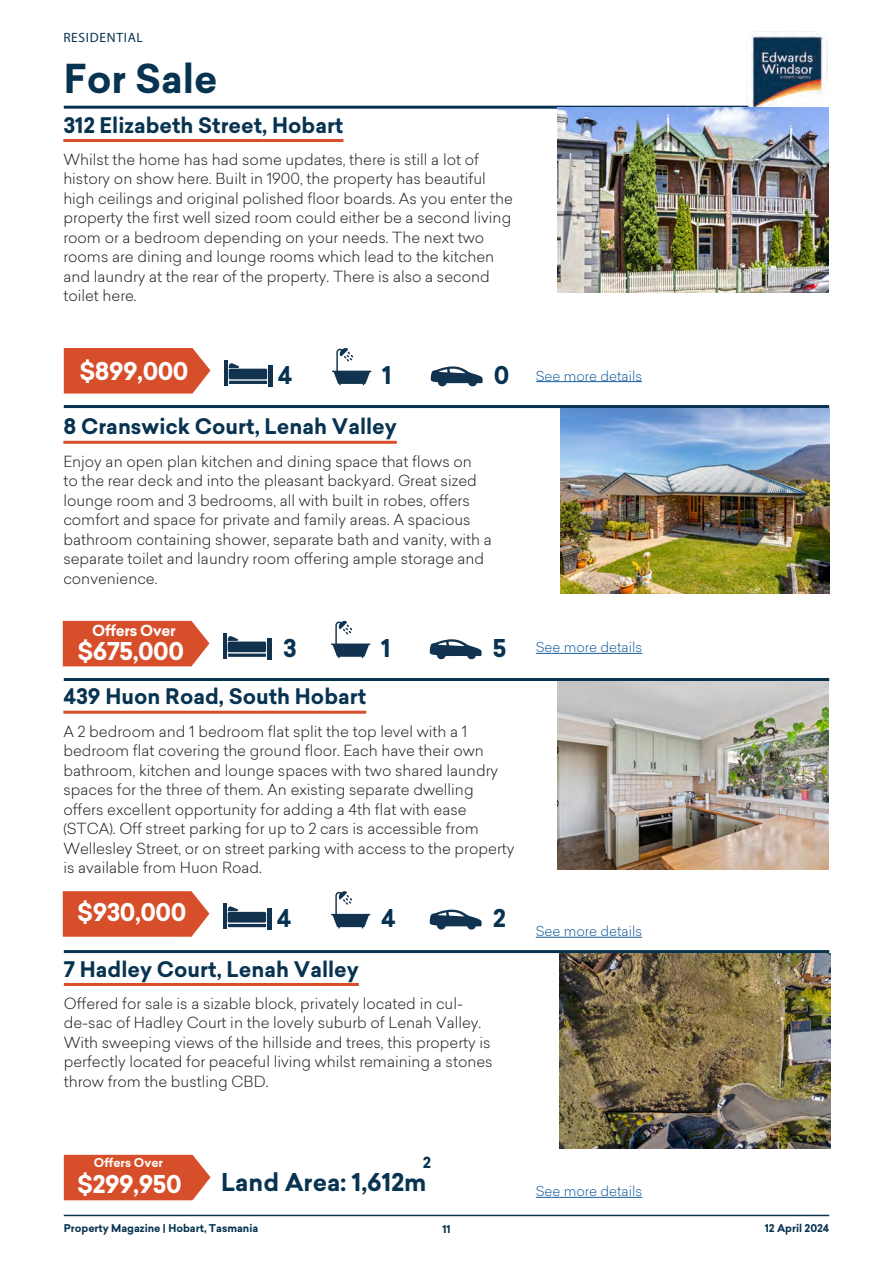
<style>
.page{position:relative;width:893px;height:1263px;background:#fff}
.page>*{position:absolute;margin:0;border:0;box-sizing:border-box;transform-origin:0 0}
.heading_1{font:700 39px "Sailec";color:#073351}
.feature_number{font:700 24px "Sailec";color:#073351}
.price{font:700 24px "Sailec";letter-spacing:-.02em;color:#fff}
.feature_number-2{font:700 24px "Sailec";letter-spacing:-.02em;color:#fff}
.subheading_1{font:700 21px "Sailec";color:#073351}
.body_text{font:300 15px/19.5px "Sailec";color:#231f20}
.price-2{font:700 15px "Sailec";letter-spacing:-.02em;color:#fff}
.feature_number-3{font:700 15px "Sailec";color:#073351}
.body_text-2{font:300 13.5px "Sailec";color:#175d9e}
.PROPERTY_TYPE{font:13.5px "Myriad Pro";letter-spacing:.05em;color:#073351}
.t1{font:700 12px "Sailec";color:#fff}
.t2{font:700 10.5px "Sailec";color:#073351}
</style>
<div class="page">
<hr style="left:64px;top:1215px;width:765px;height:1px;background:#073351">
<img style="left:746px;top:31px;width:82px;height:77px">
<hr style="left:64px;top:106px;width:684px;height:3px;background:#073351">
<hr style="left:63px;top:139px;width:280px;height:3px;background:#d74f2a">
<hr style="left:63px;top:441px;width:334px;height:3px;background:#d74f2a">
<hr style="left:63px;top:711px;width:303px;height:3px;background:#d74f2a">
<hr style="left:64px;top:983px;width:295px;height:3px;background:#d74f2a">
<hr style="left:64px;top:405px;width:765px;height:3px;background:#073351">
<hr style="left:64px;top:678px;width:765px;height:3px;background:#073351">
<hr style="left:64px;top:950px;width:765px;height:3px;background:#073351">
<svg style="left:332px;top:348px;width:40px;height:37px"></svg>
<svg style="left:331px;top:621px;width:40px;height:37px"></svg>
<svg style="left:331px;top:891px;width:40px;height:37px"></svg>
<svg style="left:431px;top:366px;width:52px;height:21px"></svg>
<svg style="left:430px;top:639px;width:52px;height:20px"></svg>
<svg style="left:430px;top:909px;width:52px;height:21px"></svg>
<hr style="left:225px;top:360px;width:3px;height:26px;background:#12334f">
<div style="left:268px;top:365px;width:5px;height:21px;background:#12334f"></div>
<svg style="left:229px;top:363px;width:38px;height:21px"></svg>
<hr style="left:224px;top:633px;width:3px;height:26px;background:#12334f">
<hr style="left:267px;top:638px;width:4px;height:21px;background:#12334f">
<svg style="left:228px;top:636px;width:38px;height:21px"></svg>
<hr style="left:224px;top:903px;width:3px;height:26px;background:#12334f">
<hr style="left:267px;top:908px;width:4px;height:21px;background:#12334f">
<svg style="left:228px;top:906px;width:38px;height:21px"></svg>
<div style="left:64px;top:348px;width:146px;height:45px;background:#d74f2a"></div>
<div style="left:64px;top:1155px;width:147px;height:45px;background:#d74f2a"></div>
<div style="left:63px;top:621px;width:146px;height:45px;background:#d74f2a"></div>
<svg style="left:63px;top:891px;width:146px;height:46px;background:#d95a38"></svg>
<hr style="left:536px;top:653px;width:106px;height:1px;background:#175d9e">
<hr style="left:536px;top:381px;width:106px;height:1px;background:#175d9e">
<hr style="left:536px;top:937px;width:106px;height:1px;background:#175d9e">
<hr style="left:536px;top:1197px;width:106px;height:1px;background:#175d9e">
<img style="left:557px;top:681px;width:271px;height:188px">
<img style="left:557px;top:108px;width:271px;height:185px">
<img style="left:561px;top:408px;width:268px;height:185px">
<img style="left:559px;top:953px;width:271px;height:195px">
<p class="PROPERTY_TYPE" style="left:63px;top:29px;width:81px">RESIDENTIAL</p>
<p class="heading_1" style="left:64px;top:51px;width:155px">For Sale</p>
<p class="subheading_1" style="left:63px;top:110px;width:282px">312 Elizabeth Street, Hobart</p>
<p class="body_text" style="left:63px;top:149px;width:451px">Whilst the home has had some updates, there is still a lot of history on show here. Built in 1900, the property has beautiful high ceilings and original polished floor boards. As you enter the property the first well sized room could either be a second living room or a bedroom depending on your needs. The next two rooms are dining and lounge rooms which lead to the kitchen and laundry at the rear of the property. There is also a second toilet here.</p>
<p class="price" style="left:79px;top:354px;width:111px">$899,000</p>
<p class="feature_number" style="left:278px;top:358px;width:16px">4</p>
<p class="feature_number" style="left:382px;top:358px;width:11px">1</p>
<p class="feature_number" style="left:494px;top:358px;width:17px">0</p>
<p class="subheading_1" style="left:63px;top:412px;width:335px">8 Cranswick Court, Lenah Valley</p>
<p class="body_text" style="left:63px;top:451px;width:430px">Enjoy an open plan kitchen and dining space that flows on<br>to the rear deck and into the pleasant backyard. Great sized lounge room and 3 bedrooms, all with built in robes, offers comfort and space for private and family areas. A spacious bathroom containing shower, separate bath and vanity, with a separate toilet and laundry room offering ample storage and convenience.</p>
<p class="price-2" style="left:92px;top:620px;width:85px">Offers Over</p>
<p class="price" style="left:78px;top:634px;width:108px">$675,000</p>
<p class="feature_number" style="left:283px;top:631px;width:15px">3</p>
<p class="feature_number" style="left:381px;top:631px;width:11px">1</p>
<p class="feature_number" style="left:493px;top:631px;width:15px">5</p>
<p class="subheading_1" style="left:63px;top:682px;width:304px">439 Huon Road, South Hobart</p>
<p class="body_text" style="left:63px;top:721px;width:453px">A 2 bedroom and 1 bedroom flat split the top level with a 1 bedroom flat covering the ground floor. Each have their own bathroom, kitchen and lounge spaces with two shared laundry spaces for the three of them. An existing separate dwelling offers excellent opportunity for adding a 4th flat with ease (STCA). Off street parking for up to 2 cars is accessible from Wellesley Street, or on street parking with access to the property is available from Huon Road.</p>
<p class="price" style="left:77px;top:895px;width:111px">$930,000</p>
<p class="feature_number" style="left:277px;top:901px;width:16px">4</p>
<p class="feature_number" style="left:381px;top:901px;width:16px">4</p>
<p class="feature_number" style="left:493px;top:901px;width:15px">2</p>
<p class="subheading_1" style="left:64px;top:954px;width:297px">7 Hadley Court, Lenah Valley</p>
<p class="body_text" style="left:64px;top:993px;width:430px">Offered for sale is a sizable block, privately located in cul&shy;de-sac of Hadley Court in the lovely suburb of Lenah Valley.<br>With sweeping views of the hillside and trees, this property is perfectly located for peaceful living whilst remaining a stones throw from the bustling CBD.</p>
<p class="body_text-2" style="left:536px;top:366px;width:108px">See more details</p>
<p class="body_text-2" style="left:536px;top:638px;width:108px">See more details</p>
<p class="body_text-2" style="left:536px;top:922px;width:108px">See more details</p>
<p class="t1" style="left:94px;top:1154px;width:71px">Offers Over</p>
<p class="feature_number-3" style="left:423px;top:1152px;width:10px">2</p>
<p class="feature_number-2" style="left:77px;top:1167px;width:106px">$299,950</p>
<p class="feature_number" style="left:221px;top:1165px;width:207px">Land Area: 1,612m</p>
<p class="body_text-2" style="left:536px;top:1182px;width:108px">See more details</p>
<p class="t2" style="left:64px;top:1220px;width:196px">Property Magazine | Hobart, Tasmania</p>
<p class="t2" style="left:442px;top:1221px;width:10px">11</p>
<p class="t2" style="left:765px;top:1220px;width:66px">12 April 2024</p>
</div>
